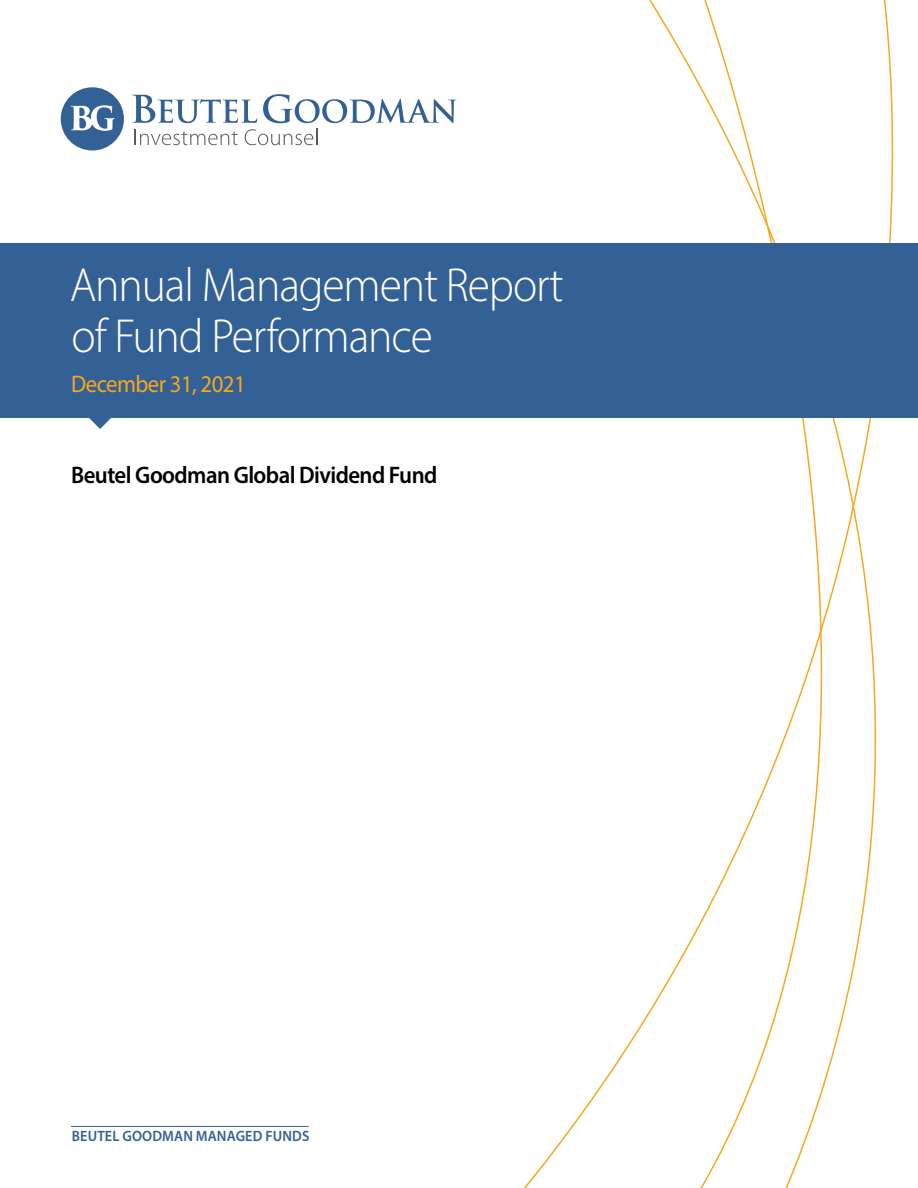
<style>
.page{position:relative;width:918px;height:1188px;background:#fff}
.page>*{position:absolute;margin:0;border:0;box-sizing:border-box;transform-origin:0 0}
.Body_Copy{font:300 48px/51px "Myriad Pro";letter-spacing:-.025em;color:#fff;scale:.95 1}
.Body_Copy-2{font:600 24px "Myriad Pro";letter-spacing:-.025em;color:#000;scale:.95 1}
.Body_Copy-3{font:24px "Myriad Pro";letter-spacing:-.025em;color:#f5a81d;scale:.95 1}
.Body_Copy-4{font:600 15px "Myriad Pro";letter-spacing:.01em;color:#336195;scale:.95 1}
</style>
<div class="page">
<svg style="left:635px;top:0;width:259px;height:1188px"></svg>
<div style="left:0;top:243px;width:918px;height:175px;background:#336195"></div>
<svg style="left:89px;top:418px;width:22px;height:11px"></svg>
<hr style="left:71px;top:1126px;width:238px;height:1px;background:#336195">
<div style="left:61px;top:87px;width:63px;height:64px;background:#336195;border-radius:50%"></div>
<svg style="left:70px;top:105px;width:45px;height:26px"></svg>
<svg style="left:132px;top:95px;width:125px;height:28px"></svg>
<svg style="left:263px;top:94px;width:193px;height:29px"></svg>
<svg style="left:135px;top:130px;width:103px;height:15px"></svg>
<svg style="left:245px;top:129px;width:72px;height:16px"></svg>
<p class="Body_Copy" style="left:70px;top:259px;width:522px">Annual Management Report of Fund Performance</p>
<p class="Body_Copy-3" style="left:71px;top:369px;width:185px">December 31, 2021</p>
<p class="Body_Copy-2" style="left:71px;top:460px;width:387px">Beutel Goodman Global Dividend Fund</p>
<p class="Body_Copy-4" style="left:72px;top:1126px;width:252px">BEUTEL GOODMAN MANAGED FUNDS</p>
</div>
